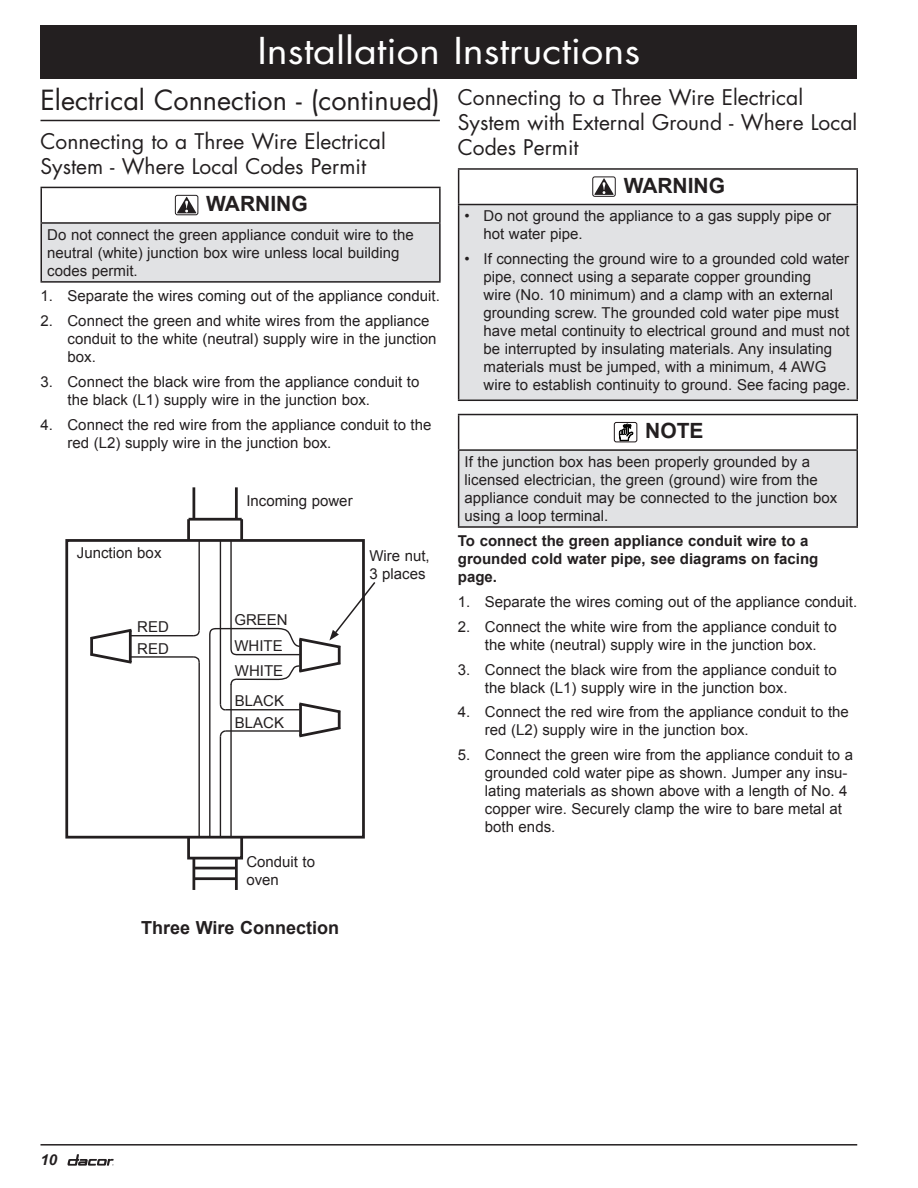
<style>
.page{position:relative;width:918px;height:1188px;background:#fff}
.page>*{position:absolute;margin:0;border:0;box-sizing:border-box;transform-origin:0 0}
.t1{font:36px "Futura Std";color:#fff;scale:1.1 1}
.t2{font:27px "Futura Std";color:#231f20}
.t3{font:21px/25.2px "Futura Std";color:#231f20}
.t4{font:700 21px "Arial";color:#231f20}
.t5{font:700 18px "Arial";color:#231f20}
.t6{font:15px/18px "Arial";color:#231f20}
.t7{font:700 15px/18px "Arial";color:#231f20}
.t8{font:italic 700 15px "Arial";color:#231f20}
</style>
<div class="page">
<svg style="left:68px;top:1154px;width:46px;height:12px"></svg>
<hr style="left:40px;top:1144px;width:817px;height:2px;background:#231f20">
<div style="left:40px;top:25px;width:817px;height:54px;background:#231f20"></div>
<hr style="left:40px;top:120px;width:400px;height:1px;background:#231f20">
<div style="left:41px;top:223px;width:399px;height:59px;background:#e1e2e4"></div>
<hr style="left:40px;top:187px;width:401px;height:1px;background:#231f20">
<hr style="left:40px;top:188px;width:2px;height:34px;background:#231f20">
<hr style="left:439px;top:188px;width:2px;height:34px;background:#231f20">
<hr style="left:40px;top:222px;width:401px;height:2px;background:#231f20">
<hr style="left:40px;top:224px;width:2px;height:57px;background:#231f20">
<hr style="left:439px;top:224px;width:2px;height:57px;background:#231f20">
<hr style="left:40px;top:281px;width:401px;height:2px;background:#231f20">
<div style="left:175px;top:195px;width:23px;height:20px;border:1px solid #231f20;border-radius:2px"></div>
<svg style="left:177px;top:197px;width:19px;height:16px"></svg>
<div style="left:459px;top:205px;width:398px;height:195px;background:#e1e2e4"></div>
<hr style="left:458px;top:168px;width:400px;height:2px;background:#231f20">
<hr style="left:458px;top:170px;width:1px;height:34px;background:#231f20">
<hr style="left:856px;top:170px;width:2px;height:34px;background:#231f20">
<hr style="left:458px;top:204px;width:400px;height:1px;background:#231f20">
<hr style="left:458px;top:205px;width:1px;height:195px;background:#231f20">
<hr style="left:856px;top:205px;width:2px;height:195px;background:#231f20">
<hr style="left:458px;top:400px;width:400px;height:1px;background:#231f20">
<div style="left:592px;top:177px;width:24px;height:20px;border:1px solid #231f20;border-radius:2px"></div>
<svg style="left:594px;top:178px;width:20px;height:17px"></svg>
<div style="left:459px;top:450px;width:398px;height:77px;background:#e1e2e4"></div>
<hr style="left:458px;top:414px;width:400px;height:1px;background:#231f20">
<hr style="left:458px;top:415px;width:1px;height:34px;background:#231f20">
<hr style="left:856px;top:415px;width:2px;height:34px;background:#231f20">
<hr style="left:458px;top:449px;width:400px;height:2px;background:#231f20">
<hr style="left:458px;top:451px;width:1px;height:75px;background:#231f20">
<hr style="left:856px;top:451px;width:2px;height:75px;background:#231f20">
<hr style="left:458px;top:526px;width:400px;height:2px;background:#231f20">
<div style="left:614px;top:422px;width:23px;height:20px;border:1px solid #1d1618;border-radius:2px"></div>
<svg style="left:619px;top:424px;width:14px;height:19px"></svg>
<hr style="left:199px;top:540px;width:1px;height:90px;background:#231f20">
<svg style="left:192px;top:629px;width:8px;height:8px"></svg>
<hr style="left:130px;top:635px;width:64px;height:1px;background:#231f20">
<svg style="left:219px;top:730px;width:7px;height:8px"></svg>
<svg style="left:219px;top:703px;width:8px;height:8px"></svg>
<svg style="left:194px;top:656px;width:6px;height:8px"></svg>
<hr style="left:130px;top:656px;width:64px;height:2px;background:#231f20">
<hr style="left:220px;top:540px;width:1px;height:165px;background:#231f20">
<svg style="left:91px;top:628px;width:44px;height:14px"></svg>
<svg style="left:90px;top:651px;width:45px;height:13px"></svg>
<hr style="left:129px;top:630px;width:3px;height:32px;background:#231f20">
<hr style="left:90px;top:637px;width:3px;height:18px;background:#231f20">
<hr style="left:226px;top:730px;width:74px;height:2px;background:#231f20">
<hr style="left:226px;top:709px;width:74px;height:1px;background:#231f20">
<hr style="left:235px;top:858px;width:3px;height:32px;background:#231f20">
<hr style="left:193px;top:858px;width:2px;height:32px;background:#231f20">
<div style="left:187px;top:836px;width:56px;height:23px;border:3px solid #231f20"></div>
<hr style="left:230px;top:684px;width:2px;height:153px;background:#231f20">
<hr style="left:220px;top:736px;width:1px;height:101px;background:#231f20">
<hr style="left:209px;top:634px;width:2px;height:203px;background:#231f20">
<hr style="left:199px;top:662px;width:1px;height:175px;background:#231f20">
<hr style="left:194px;top:877px;width:42px;height:3px;background:#231f20">
<hr style="left:194px;top:867px;width:42px;height:2px;background:#231f20">
<hr style="left:240px;top:519px;width:3px;height:21px;background:#231f20">
<hr style="left:189px;top:518px;width:53px;height:3px;background:#231f20">
<hr style="left:187px;top:519px;width:3px;height:21px;background:#231f20">
<hr style="left:235px;top:487px;width:3px;height:32px;background:#231f20">
<hr style="left:193px;top:487px;width:2px;height:32px;background:#231f20">
<div style="left:65px;top:539px;width:300px;height:300px;border:3px solid #231f20"></div>
<svg style="left:296px;top:725px;width:45px;height:13px"></svg>
<svg style="left:296px;top:702px;width:45px;height:13px"></svg>
<hr style="left:299px;top:704px;width:3px;height:32px;background:#231f20">
<hr style="left:338px;top:711px;width:3px;height:18px;background:#231f20">
<svg style="left:208px;top:539px;width:168px;height:147px"></svg>
<h1 class="t1" style="left:258px;top:28px;width:349px">Installation Instructions</h1>
<h2 class="t2" style="left:40px;top:83px;width:401px">Electrical Connection - (continued)</h2>
<h3 class="t3" style="left:40px;top:129px;width:347px">Connecting to a Three Wire Electrical<br>System - Where Local Codes Permit</h3>
<h3 class="t4" style="left:206px;top:190px;width:16px">warning</h3>
<p class="t6" style="left:47px;top:226px;width:368px">Do not connect the green appliance conduit wire to the neutral (white) junction box wire unless local building codes permit.</p>
<p class="t6" style="left:40px;top:287px;width:401px">1. Separate the wires coming out of the appliance conduit.</p>
<p class="t6" style="left:68px;top:312px;width:370px;text-indent:-27px">2. Connect the green and white wires from the appliance conduit to the white (neutral) supply wire in the junction box.</p>
<p class="t6" style="left:68px;top:373px;width:353px;text-indent:-27px">3. Connect the black wire from the appliance conduit to the black (L1) supply wire in the junction box.</p>
<p class="t6" style="left:68px;top:416px;width:365px;text-indent:-27px">4. Connect the red wire from the appliance conduit to the red (L2) supply wire in the junction box.</p>
<h3 class="t3" style="left:458px;top:85px;width:401px">Connecting to a Three Wire Electrical<br>System with External Ground - Where Local<br>Codes Permit</h3>
<h3 class="t4" style="left:624px;top:171px;width:16px">warning</h3>
<p class="t6" style="left:484px;top:207px;width:349px;text-indent:-19px">• Do not ground the appliance to a gas supply pipe or hot water pipe.</p>
<p class="t6" style="left:484px;top:250px;width:368px;text-indent:-19px">• If connecting the ground wire to a grounded cold water pipe, connect using a separate copper grounding<br>wire (No. 10 minimum) and a clamp with an external grounding screw. The grounded cold water pipe must have metal continuity to electrical ground and must not be interrupted by insulating materials. Any insulating materials must be jumped, with a minimum, 4 AWG wire to establish continuity to ground. See facing page.</p>
<h3 class="t4" style="left:645px;top:417px;width:57px">note</h3>
<p class="t6" style="left:465px;top:453px;width:374px">If the junction box has been properly grounded by a licensed electrician, the green (ground) wire from the appliance conduit may be connected to the junction box using a loop terminal.</p>
<p class="t7" style="left:458px;top:533px;width:362px">To connect the green appliance conduit wire to a grounded cold water pipe, see diagrams on facing page.</p>
<p class="t6" style="left:458px;top:593px;width:401px">1. Separate the wires coming out of the appliance conduit.</p>
<p class="t6" style="left:458px;top:618px;width:380px;text-align:center">2. Connect the white wire from the appliance conduit to the white (neutral) supply wire in the junction box.</p>
<p class="t6" style="left:485px;top:661px;width:353px;text-indent:-27px">3. Connect the black wire from the appliance conduit to the black (L1) supply wire in the junction box.</p>
<p class="t6" style="left:485px;top:703px;width:365px;text-indent:-27px">4. Connect the red wire from the appliance conduit to the red (L2) supply wire in the junction box.</p>
<p class="t6" style="left:485px;top:746px;width:370px;text-indent:-27px">5. Connect the green wire from the appliance conduit to a grounded cold water pipe as shown. Jumper any insu&shy;lating materials as shown above with a length of No. 4 copper wire. Securely clamp the wire to bare metal at both ends.</p>
<p class="t6" style="left:246px;top:492px;width:108px">Incoming power</p>
<p class="t6" style="left:77px;top:544px;width:86px">Junction box</p>
<p class="t6" style="left:369px;top:547px;width:62px">Wire nut,<br>3 places</p>
<p class="t6" style="left:234px;top:611px;width:55px">GREEN</p>
<p class="t6" style="left:137px;top:617px;width:33px;line-height:21px">RED<br>RED</p>
<p class="t6" style="left:234px;top:633px;width:50px;line-height:24.9px">WHITE<br>WHITE</p>
<p class="t6" style="left:235px;top:690px;width:51px;line-height:21.3px">BLACK<br>BLACK</p>
<p class="t6" style="left:246px;top:853px;width:70px">Conduit to oven</p>
<p class="t5" style="left:141px;top:916px;width:199px">Three Wire Connection</p>
<p class="t8" style="left:40px;top:1150px;width:18px">10</p>
</div>
